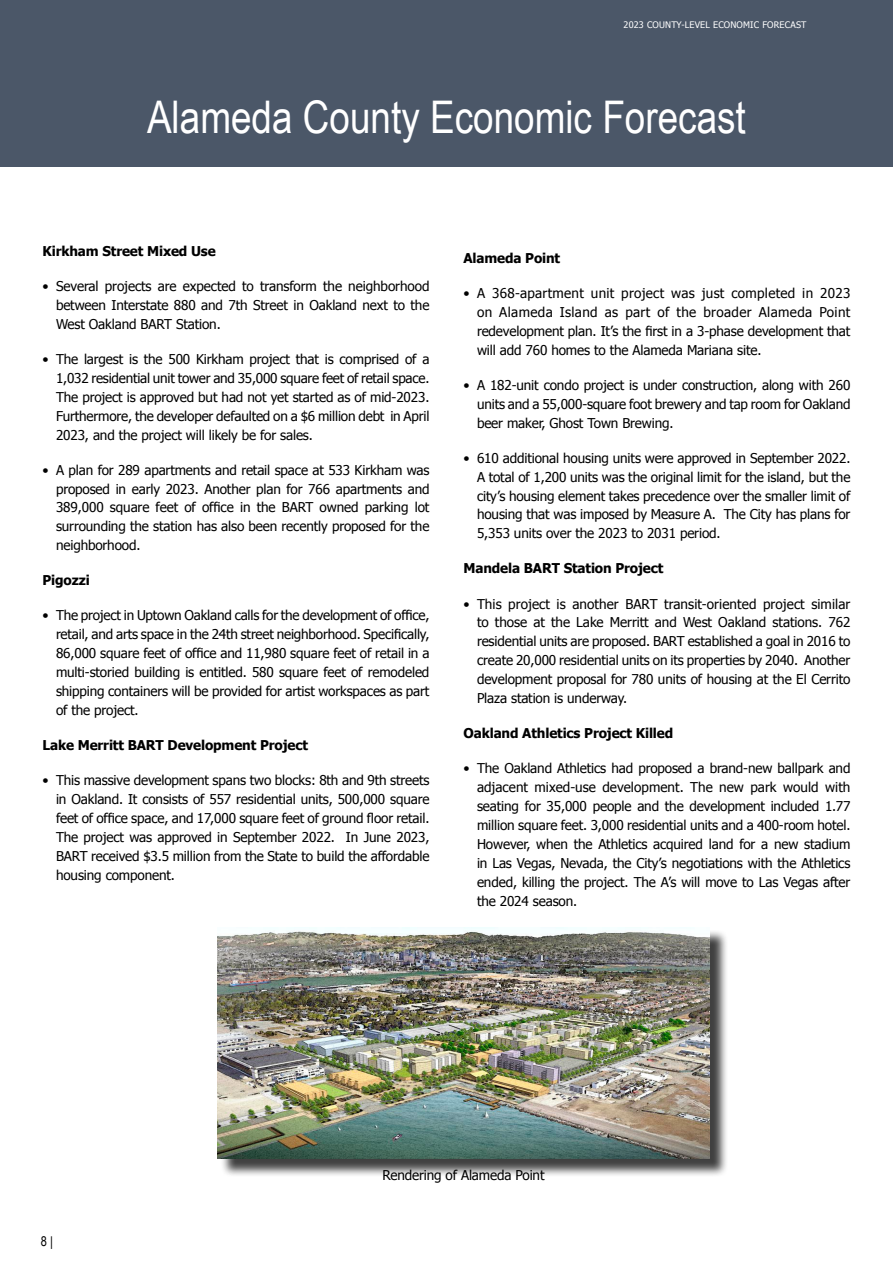
<style>
.page{position:relative;width:893px;height:1263px;background:#fff}
.page>*{position:absolute;margin:0;border:0;box-sizing:border-box;transform-origin:0 0}
.t1{font:45px "Arial Narrow";color:#fff}
.Profile_Body_Text{font:13.5px/18.9px "Tahoma";letter-spacing:-.01em;color:#000;text-align:justify}
.Profile_Body_Text-2{font:700 13.5px "Tahoma";letter-spacing:-.01em;color:#000}
.t2{font:13.5px "Arial Narrow";color:#000}
.t3{font:9px "Tahoma";letter-spacing:.02em;color:#fff}
</style>
<div class="page">
<div style="left:0;top:0;width:893px;height:167px;background:#4b5768"></div>
<div style="left:220px;top:929px;width:508px;height:248px;background:#000;opacity:.75"></div>
<img style="left:218px;top:927px;width:491px;height:231px">
<p class="t3" style="left:624px;top:19px;width:184px">2023 COUNTY-LEVEL ECONOMIC FORECAST</p>
<h1 class="t1" style="left:147px;top:85px;width:600px">Alameda County Economic Forecast</h1>
<p class="Profile_Body_Text-2" style="left:43px;top:241px;width:175px">Kirkham Street Mixed Use</p>
<p class="Profile_Body_Text" style="left:56px;top:276px;width:375px;text-indent:-14px">• Several projects are expected to transform the neighborhood between Interstate 880 and 7th Street in Oakland next to the West Oakland BART Station.</p>
<p class="Profile_Body_Text" style="left:56px;top:349px;width:375px;text-indent:-14px">• The largest is the 500 Kirkham project that is comprised of a 1,032 residential unit tower and 35,000 square feet of retail space.<br>The project is approved but had not yet started as of mid-2023.<br>Furthermore, the developer defaulted on a $6 million debt in April 2023, and the project will likely be for sales.</p>
<p class="Profile_Body_Text" style="left:56px;top:460px;width:375px;text-indent:-14px">• A plan for 289 apartments and retail space at 533 Kirkham was proposed in early 2023. Another plan for 766 apartments and 389,000 square feet of office in the BART owned parking lot surrounding the station has also been recently proposed for the neighborhood.</p>
<p class="Profile_Body_Text-2" style="left:43px;top:571px;width:49px">Pigozzi</p>
<p class="Profile_Body_Text" style="left:56px;top:605px;width:375px;text-indent:-14px">• The project in Uptown Oakland calls for the development of office, retail, and arts space in the 24th street neighborhood. Specifically, 86,000 square feet of office and 11,980 square feet of retail in a multi-storied building is entitled. 580 square feet of remodeled shipping containers will be provided for artist workspaces as part of the project.</p>
<p class="Profile_Body_Text-2" style="left:43px;top:736px;width:267px">Lake Merritt BART Development Project</p>
<p class="Profile_Body_Text" style="left:56px;top:770px;width:375px;text-indent:-14px">• This massive development spans two blocks: 8th and 9th streets in Oakland. It consists of 557 residential units, 500,000 square feet of office space, and 17,000 square feet of ground floor retail.<br>The project was approved in September 2022. In June 2023, BART received $3.5 million from the State to build the affordable housing component.</p>
<p class="Profile_Body_Text-2" style="left:463px;top:249px;width:98px">Alameda Point</p>
<p class="Profile_Body_Text" style="left:477px;top:283px;width:375px;text-indent:-14px">• A 368-apartment unit project was just completed in 2023 on Alameda Island as part of the broader Alameda Point redevelopment plan. It’s the first in a 3-phase development that will add 760 homes to the Alameda Mariana site.</p>
<p class="Profile_Body_Text" style="left:477px;top:375px;width:375px;text-indent:-14px">• A 182-unit condo project is under construction, along with 260 units and a 55,000-square foot brewery and tap room for Oakland beer maker, Ghost Town Brewing.</p>
<p class="Profile_Body_Text" style="left:477px;top:448px;width:375px;text-indent:-14px">• 610 additional housing units were approved in September 2022.<br>A total of 1,200 units was the original limit for the island, but the city’s housing element takes precedence over the smaller limit of housing that was imposed by Measure A. The City has plans for 5,353 units over the 2023 to 2031 period.</p>
<p class="Profile_Body_Text-2" style="left:463px;top:559px;width:201px">Mandela BART Station Project</p>
<p class="Profile_Body_Text" style="left:477px;top:594px;width:375px;text-indent:-14px">• This project is another BART transit-oriented project similar to those at the Lake Merritt and West Oakland stations. 762 residential units are proposed. BART established a goal in 2016 to create 20,000 residential units on its properties by 2040. Another development proposal for 780 units of housing at the El Cerrito Plaza station is underway.</p>
<p class="Profile_Body_Text-2" style="left:463px;top:724px;width:211px">Oakland Athletics Project Killed</p>
<p class="Profile_Body_Text" style="left:477px;top:758px;width:375px;text-indent:-14px">• The Oakland Athletics had proposed a brand-new ballpark and adjacent mixed-use development. The new park would with seating for 35,000 people and the development included 1.77 million square feet. 3,000 residential units and a 400-room hotel.<br>However, when the Athletics acquired land for a new stadium in Las Vegas, Nevada, the City’s negotiations with the Athletics ended, killing the project. The A’s will move to Las Vegas after the 2024 season.</p>
<p class="t2" style="left:41px;top:1231px;width:14px">8 |</p>
<p class="Profile_Body_Text" style="left:382px;top:1165px;width:164px">Rendering of Alameda Point</p>
</div>
